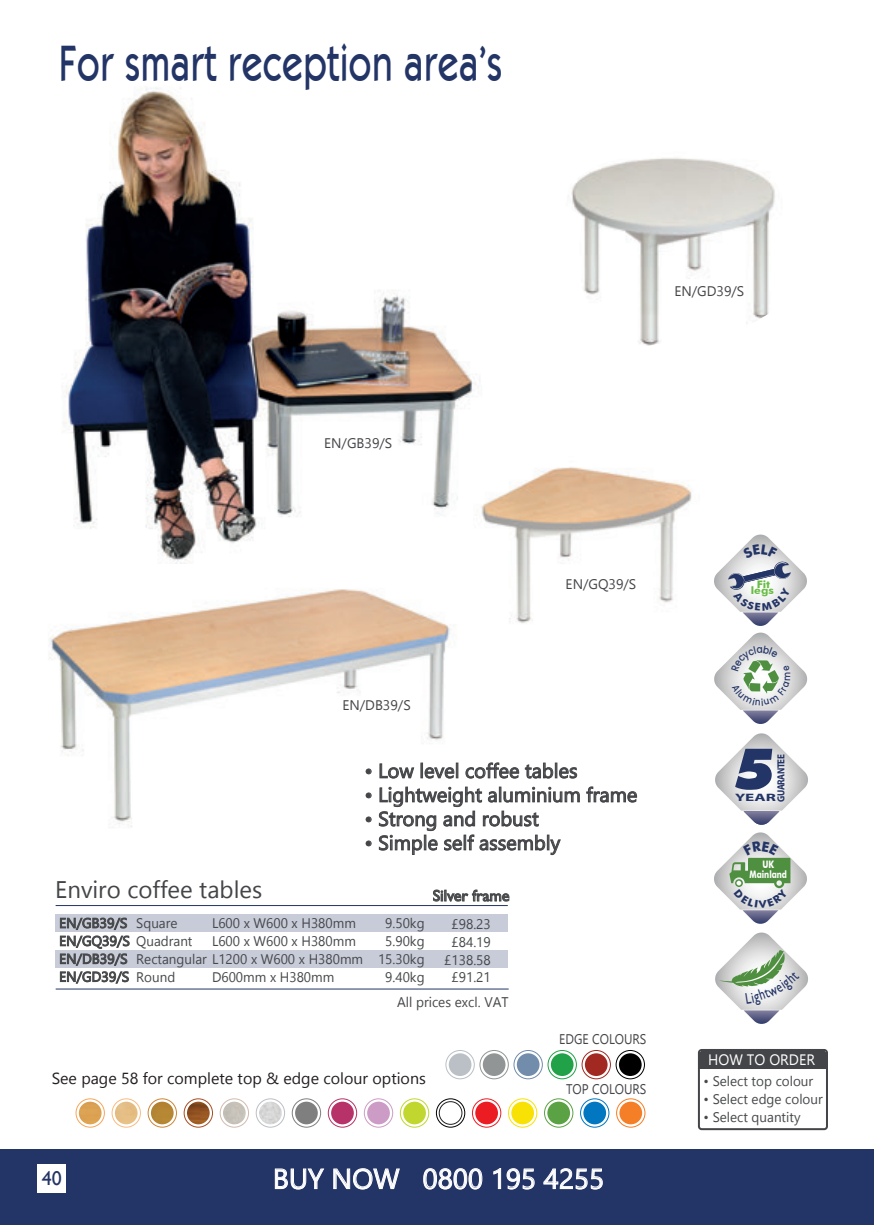
<style>
.page{position:relative;width:874px;height:1225px;background:#fff}
.page>*{position:absolute;margin:0;border:0;box-sizing:border-box;transform-origin:0 0}
.t1{font:52.4px "Kabob";color:#233466;scale:.72 1}
.t2{font:28px "Gadugi";color:#fff}
.t3{font:24px "Gadugi";color:#444548}
.t4{font:20px "Gadugi";color:#444548}
.t5{font:20px "Gill Sans";color:#233466}
.t6{font:16px "Gadugi";color:#231f20}
.t7{font:16px "Gill Sans";color:#46484a}
.t8{font:15px "Gadugi";color:#fff;scale:.96 1}
.t9{font:14px/17.8px "Gadugi";color:#46484a}
.t10{font:14px "Gadugi";color:#444548;scale:.88 1}
.t11{font:13.8px/17.8px "Gadugi";color:#46484a;text-align:center}
.t12{font:13.8px "Gadugi";color:#444548}
.t13{font:700 10.8px "Myriad Pro";color:#233466;scale:1.6 1}
.t14{font:700 10.4px/10.4px "Futura BT";color:#fff;text-align:center;scale:.75 1}
.t15{font:700 10.4px "Futura BT";color:#68bc45;scale:1.08 1}
.t16{font:700 10.2px "Myriad Pro";letter-spacing:-.05em;color:#233466;scale:.89 1}
</style>
<div class="page">
<img style="left:64px;top:87px;width:418px;height:477px">
<img style="left:473px;top:456px;width:219px;height:167px">
<img style="left:49px;top:589px;width:410px;height:238px">
<div style="left:0;top:1150px;width:873px;height:75px;background:#233466"></div>
<div style="left:38px;top:1164px;width:28px;height:29px;background:#fff"></div>
<div style="left:698px;top:1049px;width:128px;height:19px;background:#444548;border-radius:6px"></div>
<div style="left:698px;top:1060px;width:129px;height:8px;background:#444548"></div>
<div style="left:697px;top:1049px;width:130px;height:81px;border:2px solid #444548;border-radius:3px"></div>
<svg style="left:365px;top:768px;width:6px;height:6px"></svg>
<svg style="left:379px;top:763px;width:35px;height:16px"></svg>
<svg style="left:420px;top:763px;width:38px;height:15px"></svg>
<svg style="left:465px;top:762px;width:112px;height:16px"></svg>
<svg style="left:365px;top:792px;width:6px;height:6px"></svg>
<svg style="left:586px;top:786px;width:50px;height:16px"></svg>
<svg style="left:365px;top:816px;width:6px;height:6px"></svg>
<svg style="left:365px;top:840px;width:6px;height:6px"></svg>
<svg style="left:378px;top:786px;width:201px;height:69px"></svg>
<img style="left:571px;top:158px;width:204px;height:188px">
<div style="left:56px;top:950px;width:451px;height:17px;background:#c8ccd9"></div>
<hr style="left:56px;top:988px;width:452px;height:1px;background:#233466">
<hr style="left:56px;top:905px;width:451px;height:1px;background:#233466">
<div style="left:56px;top:914px;width:451px;height:17px;background:#c8ccd9"></div>
<svg style="left:60px;top:917px;width:70px;height:48px"></svg>
<svg style="left:60px;top:971px;width:69px;height:12px"></svg>
<svg style="left:433px;top:889px;width:76px;height:12px"></svg>
<div style="left:445px;top:1050px;width:29px;height:29px;border:1px solid #bac0c5;border-radius:50%"></div>
<div style="left:448px;top:1053px;width:23px;height:23px;background:#bac0c5;border-radius:50%"></div>
<div style="left:479px;top:1050px;width:29px;height:29px;border:1px solid #929596;border-radius:50%"></div>
<div style="left:482px;top:1053px;width:23px;height:23px;background:#929596;border-radius:50%"></div>
<div style="left:513px;top:1050px;width:29px;height:29px;border:1px solid #728cab;border-radius:50%"></div>
<div style="left:516px;top:1053px;width:23px;height:23px;background:#728cab;border-radius:50%"></div>
<div style="left:547px;top:1050px;width:29px;height:29px;border:1px solid #22a248;border-radius:50%"></div>
<div style="left:550px;top:1053px;width:23px;height:23px;background:#22a248;border-radius:50%"></div>
<div style="left:581px;top:1050px;width:29px;height:29px;border:1px solid #a12921;border-radius:50%"></div>
<div style="left:584px;top:1053px;width:23px;height:23px;background:#a12921;border-radius:50%"></div>
<div style="left:615px;top:1050px;width:29px;height:29px;border:1px solid #000001;border-radius:50%"></div>
<div style="left:618px;top:1053px;width:23px;height:23px;background:#000001;border-radius:50%"></div>
<svg style="left:275px;top:1168px;width:49px;height:21px"></svg>
<svg style="left:333px;top:1168px;width:66px;height:21px"></svg>
<svg style="left:423px;top:1168px;width:59px;height:21px"></svg>
<svg style="left:493px;top:1168px;width:41px;height:21px"></svg>
<svg style="left:543px;top:1168px;width:59px;height:21px"></svg>
<svg style="left:715px;top:733px;width:93px;height:92px"></svg>
<div style="left:75px;top:1098px;width:30px;height:29px;border:1px solid #f6a65a;border-radius:50%"></div>
<img style="left:79px;top:1101px;width:22px;height:23px;border-radius:11px">
<div style="left:111px;top:1098px;width:30px;height:29px;border:1px solid #fabb81;border-radius:50%"></div>
<img style="left:115px;top:1101px;width:22px;height:23px;border-radius:11px">
<div style="left:147px;top:1098px;width:30px;height:29px;border:1px solid #cf8535;border-radius:50%"></div>
<img style="left:151px;top:1101px;width:22px;height:23px;border-radius:11px">
<div style="left:183px;top:1098px;width:30px;height:29px;border:1px solid #a84d23;border-radius:50%"></div>
<img style="left:187px;top:1101px;width:22px;height:23px;border-radius:11px">
<div style="left:219px;top:1098px;width:30px;height:29px;border:1px solid #d2bbaf;border-radius:50%"></div>
<img style="left:223px;top:1101px;width:22px;height:23px;border-radius:11px">
<div style="left:255px;top:1098px;width:30px;height:29px;border:1px solid #bac0c5;border-radius:50%"></div>
<img style="left:259px;top:1101px;width:22px;height:23px;border-radius:11px">
<div style="left:291px;top:1098px;width:30px;height:29px;border:1px solid #7e7f7e;border-radius:50%"></div>
<div style="left:295px;top:1101px;width:22px;height:23px;background:#7e7f7e;border-radius:50%"></div>
<div style="left:327px;top:1098px;width:30px;height:29px;border:1px solid #b73268;border-radius:50%"></div>
<div style="left:331px;top:1101px;width:22px;height:23px;background:#b73268;border-radius:50%"></div>
<div style="left:363px;top:1098px;width:30px;height:29px;border:1px solid #cd9cc6;border-radius:50%"></div>
<div style="left:367px;top:1101px;width:22px;height:23px;background:#cd9cc6;border-radius:50%"></div>
<div style="left:399px;top:1098px;width:30px;height:29px;border:1px solid #c1d72f;border-radius:50%"></div>
<div style="left:403px;top:1101px;width:22px;height:23px;background:#c1d72f;border-radius:50%"></div>
<div style="left:436px;top:1098px;width:29px;height:29px;border:1px solid #000001;border-radius:50%"></div>
<div style="left:439px;top:1101px;width:23px;height:23px;border:1px solid #231f20;border-radius:50%"></div>
<div style="left:471px;top:1098px;width:30px;height:29px;border:1px solid #ec1c23;border-radius:50%"></div>
<div style="left:475px;top:1101px;width:22px;height:23px;background:#ec1c23;border-radius:50%"></div>
<div style="left:507px;top:1098px;width:30px;height:29px;border:1px solid #f8e206;border-radius:50%"></div>
<div style="left:511px;top:1101px;width:22px;height:23px;background:#f8e206;border-radius:50%"></div>
<div style="left:543px;top:1098px;width:30px;height:29px;border:1px solid #5aa244;border-radius:50%"></div>
<div style="left:547px;top:1101px;width:22px;height:23px;background:#5aa244;border-radius:50%"></div>
<div style="left:579px;top:1098px;width:30px;height:29px;border:1px solid #0077c0;border-radius:50%"></div>
<div style="left:583px;top:1101px;width:22px;height:23px;background:#0077c0;border-radius:50%"></div>
<div style="left:615px;top:1098px;width:30px;height:29px;border:1px solid #f47f26;border-radius:50%"></div>
<div style="left:619px;top:1101px;width:22px;height:23px;background:#f47f26;border-radius:50%"></div>
<svg style="left:715px;top:932px;width:93px;height:92px"></svg>
<svg style="left:714px;top:832px;width:93px;height:92px"></svg>
<svg style="left:714px;top:534px;width:93px;height:190px"></svg>
<h1 class="t1" style="left:59px;top:33px;width:617px">For smart reception area’s</h1>
<p class="t12" style="left:674px;top:283px;width:71px">EN/GD39/S</p>
<p class="t12" style="left:324px;top:435px;width:70px">EN/GB39/S</p>
<p class="t12" style="left:342px;top:696px;width:70px">EN/DB39/S</p>
<p class="t12" style="left:565px;top:576px;width:72px">EN/GQ39/S</p>
<h3 class="t4" style="left:364px;top:758px;width:214px">• Low level coffee tables</h3>
<h3 class="t4" style="left:364px;top:782px;width:274px">• Lightweight aluminium frame</h3>
<h3 class="t4" style="left:364px;top:806px;width:176px">• Strong and robust</h3>
<h3 class="t4" style="left:364px;top:830px;width:197px">• Simple self assembly</h3>
<h3 class="t3" style="left:55px;top:875px;width:208px">Enviro coffee tables</h3>
<p class="t7" style="left:432px;top:886px;width:78px">Silver frame</p>
<p class="t11" style="left:136px;top:914px;width:58px;text-align:left">Square<br>Quadrant</p>
<p class="t11" style="left:136px;top:967px;width:41px">Round</p>
<p class="t11" style="left:212px;top:914px;width:145px">L600 x W600 x H380mm</p>
<p class="t11" style="left:212px;top:932px;width:145px">L600 x W600 x H380mm</p>
<p class="t11" style="left:136px;top:949px;width:228px">Rectangular L1200 x W600 x H380mm</p>
<p class="t11" style="left:212px;top:967px;width:124px">D600mm x H380mm</p>
<p class="t9" style="left:59px;top:932px;width:72px">EN/GQ39/S<br>EN/DB39/S<br>EN/GD39/S</p>
<p class="t11" style="left:378px;top:914px;width:48px">9.50kg<br>5.90kg<br>15.30kg<br>9.40kg</p>
<p class="t9" style="left:444px;top:915px;width:48px;text-align:center">£98.23 £84.19 £138.58 £91.21</p>
<p class="t9" style="left:397px;top:993px;width:113px">All prices excl. VAT</p>
<p class="t6" style="left:52px;top:1069px;width:375px">See page 58 for complete top &amp; edge colour options</p>
<p class="t10" style="left:559px;top:1031px;width:101px">EDGE COLOURS</p>
<p class="t10" style="left:565px;top:1081px;width:93px">TOP COLOURS</p>
<h3 class="t5" style="left:42px;top:1166px;width:21px">40</h3>
<h2 class="t2" style="left:272px;top:1161px;width:333px">BUY NOW 0800 195 4255</h2>
<p class="t15" style="left:756px;top:578px;width:14px">Fit</p>
<p class="t15" style="left:750px;top:584px;width:23px">legs</p>
<p class="t16" style="left:774px;top:801px;width:54px;rotate:-90deg">GUARANTEE</p>
<p class="t13" style="left:734px;top:790px;width:27px">YEAR</p>
<p class="t14" style="left:749px;top:858px;width:51px">UK<br>Mainland</p>
<p class="t8" style="left:707px;top:1050px;width:113px">HOW TO ORDER</p>
<p class="t11" style="left:703px;top:1072px;width:111px">• Select top colour</p>
<p class="t11" style="left:703px;top:1090px;width:121px">• Select edge colour</p>
<p class="t11" style="left:703px;top:1108px;width:98px">• Select quantity</p>
</div>
